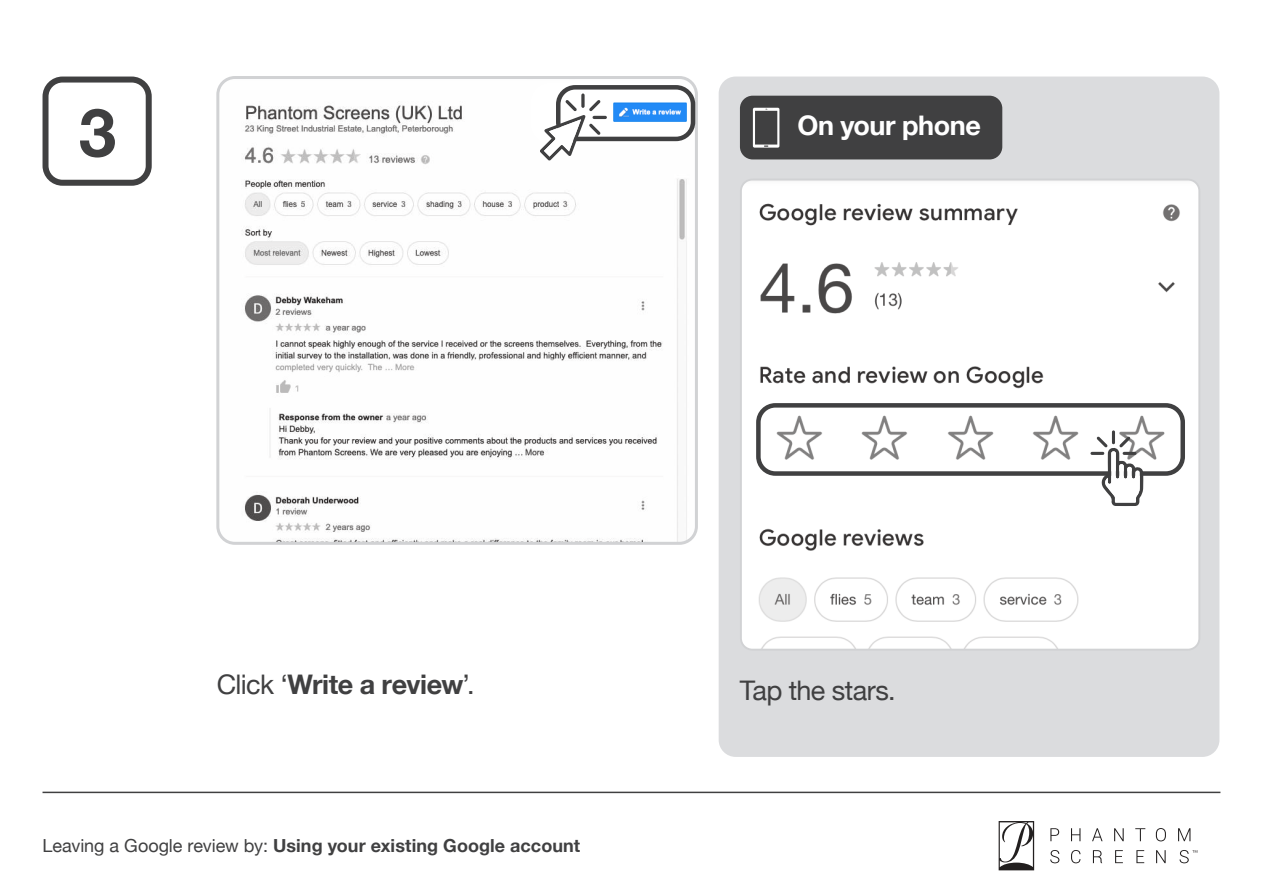
<style>
.page{position:relative;width:1263px;height:893px;background:#fff}
.page>*{position:absolute;margin:0;border:0;box-sizing:border-box;transform-origin:0 0}
.t1{font:700 67.2px "Helvetica Neue";color:#404041}
.t2{font:700 27px "Helvetica Neue";letter-spacing:-.015em;color:#404041}
.t3{font:27px "Helvetica Neue";letter-spacing:-.02em;color:#404041}
.t4{font:700 27px "Helvetica Neue";letter-spacing:-.015em;color:#fff}
.t5{font:700 18px "Helvetica Neue";letter-spacing:.005em;color:#404041}
.s1{font-weight:400}
</style>
<div class="page">
<svg style="left:999px;top:821px;width:35px;height:49px"></svg>
<svg style="left:1050px;top:828px;width:9px;height:13px"></svg>
<svg style="left:1071px;top:828px;width:9px;height:13px"></svg>
<svg style="left:1092px;top:828px;width:10px;height:13px"></svg>
<svg style="left:1114px;top:828px;width:10px;height:13px"></svg>
<svg style="left:1135px;top:828px;width:10px;height:13px"></svg>
<svg style="left:1156px;top:828px;width:10px;height:13px"></svg>
<svg style="left:1178px;top:828px;width:12px;height:13px"></svg>
<svg style="left:1050px;top:850px;width:9px;height:13px"></svg>
<svg style="left:1071px;top:850px;width:9px;height:13px"></svg>
<svg style="left:1093px;top:850px;width:9px;height:13px"></svg>
<svg style="left:1115px;top:850px;width:8px;height:13px"></svg>
<svg style="left:1136px;top:850px;width:8px;height:13px"></svg>
<svg style="left:1156px;top:850px;width:10px;height:13px"></svg>
<svg style="left:1179px;top:850px;width:18px;height:13px"></svg>
<hr style="left:43px;top:792px;width:1177px;height:1px;background:#404041">
<div style="left:43px;top:77px;width:109px;height:109px;border:6px solid #404041;border-radius:17px"></div>
<img style="left:220px;top:80px;width:474px;height:461px">
<div style="left:216px;top:76px;width:482px;height:469px;border:3px solid #d1d2d4;border-radius:17px"></div>
<img style="left:530px;top:82px;width:161px;height:62px">
<div style="left:233px;top:360px;width:324px;height:47px;background:#fff"></div>
<div style="left:556px;top:85px;width:139px;height:56px;border:5px solid #404041;border-radius:17px"></div>
<svg style="left:539px;top:93px;width:68px;height:68px"></svg>
<div style="left:719px;top:77px;width:500px;height:680px;background:#dbdcde;border-radius:17px"></div>
<div style="left:740px;top:96px;width:262px;height:63px;background:#404041;border-radius:13px"></div>
<svg style="left:753px;top:108px;width:26px;height:40px"></svg>
<img style="left:743px;top:182px;width:454px;height:466px">
<div style="left:740px;top:179px;width:460px;height:472px;border:2px solid #d1d2d4;border-radius:11px"></div>
<div style="left:756px;top:403px;width:429px;height:73px;border:5px solid #404041;border-radius:17px"></div>
<svg style="left:1090px;top:430px;width:53px;height:76px;background:#cdcdcd"></svg>
<h1 class="t1" style="left:79px;top:108px;width:39px">3</h1>
<h2 class="t4" style="left:797px;top:115px;width:185px">On your phone</h2>
<h2 class="t2" style="left:217px;top:674px;width:259px"><span class="s1">Click ‘</span>Write a review<span class="s1">’.</span></h2>
<h2 class="t3" style="left:740px;top:680px;width:157px">Tap the stars.</h2>
<p class="t5" style="left:43px;top:839px;width:539px"><span class="s1">Leaving a Google review by:</span> Using your existing Google account</p>
</div>
